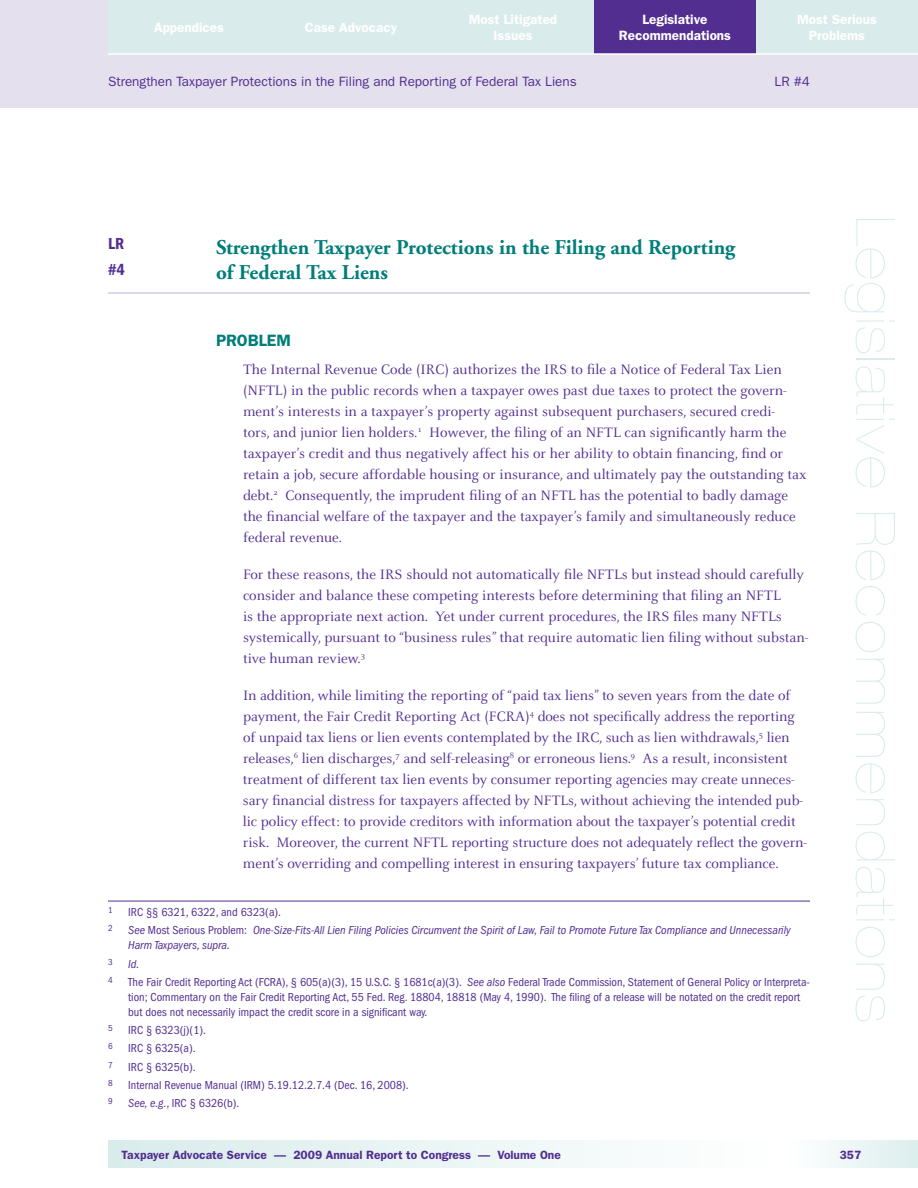
<style>
.page{position:relative;width:918px;height:1188px;background:#fff}
.page>*{position:absolute;margin:0;border:0;box-sizing:border-box;transform-origin:0 0}
.t1{font:900 expanded 54px "Helvetica Neue";letter-spacing:.04em;color:#d9eceb}
.t2{font:700 21px/25.2px "Adobe Garamond";color:#007e7a}
.t3{font:600 16.5px "Franklin Gothic";color:#007e7a}
.t4{font:600 condensed 16.5px/25.2px "Franklin Gothic";color:#522e91}
.t5{font:15px/21px "Celeste";color:#522e91}
.t6{font:600 13.5px/16.5px "Franklin Gothic";color:#fff;text-align:center}
.t7{font:13.5px "Franklin Gothic";color:#522e91}
.t8{font:condensed 12px/15px "Franklin Gothic";color:#522e91}
.t9{font:italic condensed 12px/15px "Franklin Gothic";color:#522e91}
.t10{font:600 12px "Franklin Gothic";color:#522e91}
.t11{font:condensed 9px "Franklin Gothic";color:#522e91}
.s1{font-style:normal}
.s2{font-style:italic}
</style>
<div class="page">
<svg style="left:108px;top:1141px;width:493px;height:27px"></svg>
<div style="left:0;top:0;width:918px;height:108px;background:#e5e0ee"></div>
<div style="left:770px;top:1141px;width:148px;height:27px;background:linear-gradient(to right,#fff,#ddeeed)"></div>
<div style="left:756px;top:0;width:162px;height:54px;background:#d9eceb"></div>
<div style="left:594px;top:0;width:162px;height:54px;background:#522e91"></div>
<div style="left:432px;top:0;width:162px;height:54px;background:#d9eceb"></div>
<div style="left:108px;top:0;width:162px;height:54px;background:#d9eceb"></div>
<div style="left:270px;top:0;width:162px;height:54px;background:#d9eceb"></div>
<hr style="left:108px;top:53px;width:810px;height:2px;background:#fff">
<hr style="left:108px;top:292px;width:702px;height:2px;background:#d4cbe3">
<hr style="left:108px;top:901px;width:702px;height:1px;background:#522e91">
<p class="t6" style="left:154px;top:19px;width:71px">Appendices</p>
<p class="t6" style="left:305px;top:19px;width:94px">Case Advocacy</p>
<p class="t6" style="left:469px;top:11px;width:90px">Most Litigated<br>Issues</p>
<p class="t6" style="left:619px;top:11px;width:114px">Legislative<br>Recommendations</p>
<p class="t6" style="left:797px;top:11px;width:81px">Most Serious<br>Problems</p>
<p class="t7" style="left:108px;top:74px;width:470px">Strengthen Taxpayer Protections in the Filing and Reporting of Federal Tax Liens</p>
<p class="t7" style="left:775px;top:74px;width:37px">LR #4</p>
<p class="t4" style="left:108px;top:231px;width:18px">LR #4</p>
<p class="t2" style="left:216px;top:235px;width:521px">Strengthen Taxpayer Protections in the Filing and Reporting of Federal Tax Liens</p>
<p class="t3" style="left:216px;top:330px;width:77px">PROBLEM</p>
<p class="t5" style="left:243px;top:359px;width:565px">The Internal Revenue Code (IRC) authorizes the IRS to file a Notice of Federal Tax Lien (NFTL) in the public records when a taxpayer owes past due taxes to protect the govern&shy;ment’s interests in a taxpayer’s property against subsequent purchasers, secured credi-<br>tors, and junior lien holders.<sup>1</sup> However, the filing of an NFTL can significantly harm the taxpayer’s credit and thus negatively affect his or her ability to obtain financing, find or retain a job, secure affordable housing or insurance, and ultimately pay the outstanding tax debt.<sup>2</sup> Consequently, the imprudent filing of an NFTL has the potential to badly damage the financial welfare of the taxpayer and the taxpayer’s family and simultaneously reduce federal revenue.</p>
<p class="t5" style="left:243px;top:564px;width:567px">For these reasons, the IRS should not automatically file NFTLs but instead should carefully consider and balance these competing interests before determining that filing an NFTL<br>is the appropriate next action. Yet under current procedures, the IRS files many NFTLs systemically, pursuant to “business rules” that require automatic lien filing without substan&shy;tive human review.<sup>3</sup></p>
<p class="t5" style="left:243px;top:685px;width:566px">In addition, while limiting the reporting of “paid tax liens” to seven years from the date of payment, the Fair Credit Reporting Act (FCRA)<sup>4</sup> does not specifically address the reporting of unpaid tax liens or lien events contemplated by the IRC, such as lien withdrawals,<sup>5</sup> lien releases,<sup>6</sup> lien discharges,<sup>7</sup> and self-releasing<sup>8</sup> or erroneous liens.<sup>9</sup> As a result, inconsistent treatment of different tax lien events by consumer reporting agencies may create unneces&shy;sary financial distress for taxpayers affected by NFTLs, without achieving the intended pub&shy;lic policy effect: to provide creditors with information about the taxpayer’s potential credit risk. Moreover, the current NFTL reporting structure does not adequately reflect the govern&shy;ment’s overriding and compelling interest in ensuring taxpayers’ future tax compliance.</p>
<p class="t11" style="left:108px;top:905px;width:6px">1</p>
<p class="t8" style="left:128px;top:905px;width:154px">IRC §§ 6321, 6322, and 6323(a).</p>
<p class="t11" style="left:108px;top:923px;width:6px">2</p>
<p class="t9" style="left:128px;top:923px;width:664px">See <span class="s1">Most Serious Problem:</span> One-Size-Fits-All Lien Filing Policies Circumvent the Spirit of Law, Fail to Promote Future Tax Compliance and Unnecessarily<br>Harm Taxpayers, supra.</p>
<p class="t11" style="left:108px;top:957px;width:6px">3</p>
<p class="t9" style="left:128px;top:956px;width:13px">Id.</p>
<p class="t11" style="left:108px;top:975px;width:6px">4</p>
<p class="t8" style="left:128px;top:974px;width:683px">The Fair Credit Reporting Act (FCRA), § 605(a)(3), 15 U.S.C. § 1681c(a)(3). <span class="s2">See also</span> Federal Trade Commission, Statement of General Policy or Interpreta&shy;tion; Commentary on the Fair Credit Reporting Act, 55 Fed. Reg. 18804, 18818 (May 4, 1990). The filing of a release will be notated on the credit report but does not necessarily impact the credit score in a significant way.</p>
<p class="t11" style="left:108px;top:1023px;width:6px">5</p>
<p class="t8" style="left:128px;top:1023px;width:79px">IRC § 6323(j)(1).</p>
<p class="t11" style="left:108px;top:1041px;width:6px">6</p>
<p class="t8" style="left:128px;top:1041px;width:69px">IRC § 6325(a).</p>
<p class="t11" style="left:108px;top:1059px;width:6px">7</p>
<p class="t8" style="left:128px;top:1059px;width:69px">IRC § 6325(b).</p>
<p class="t11" style="left:108px;top:1078px;width:6px">8</p>
<p class="t8" style="left:128px;top:1077px;width:282px">Internal Revenue Manual (IRM) 5.19.12.2.7.4 (Dec. 16, 2008).</p>
<p class="t11" style="left:108px;top:1096px;width:6px">9</p>
<p class="t8" style="left:128px;top:1096px;width:113px"><span class="s2">See, e.g.</span>, IRC § 6326(b).</p>
<p class="t1" style="left:907px;top:216px;width:807px;rotate:90deg">Legislative Recommendations</p>
<p class="t10" style="left:122px;top:1148px;width:441px">Taxpayer Advocate Service — 2009 Annual Report to Congress — Volume One</p>
<p class="t10" style="left:840px;top:1148px;width:23px">357</p>
</div>
